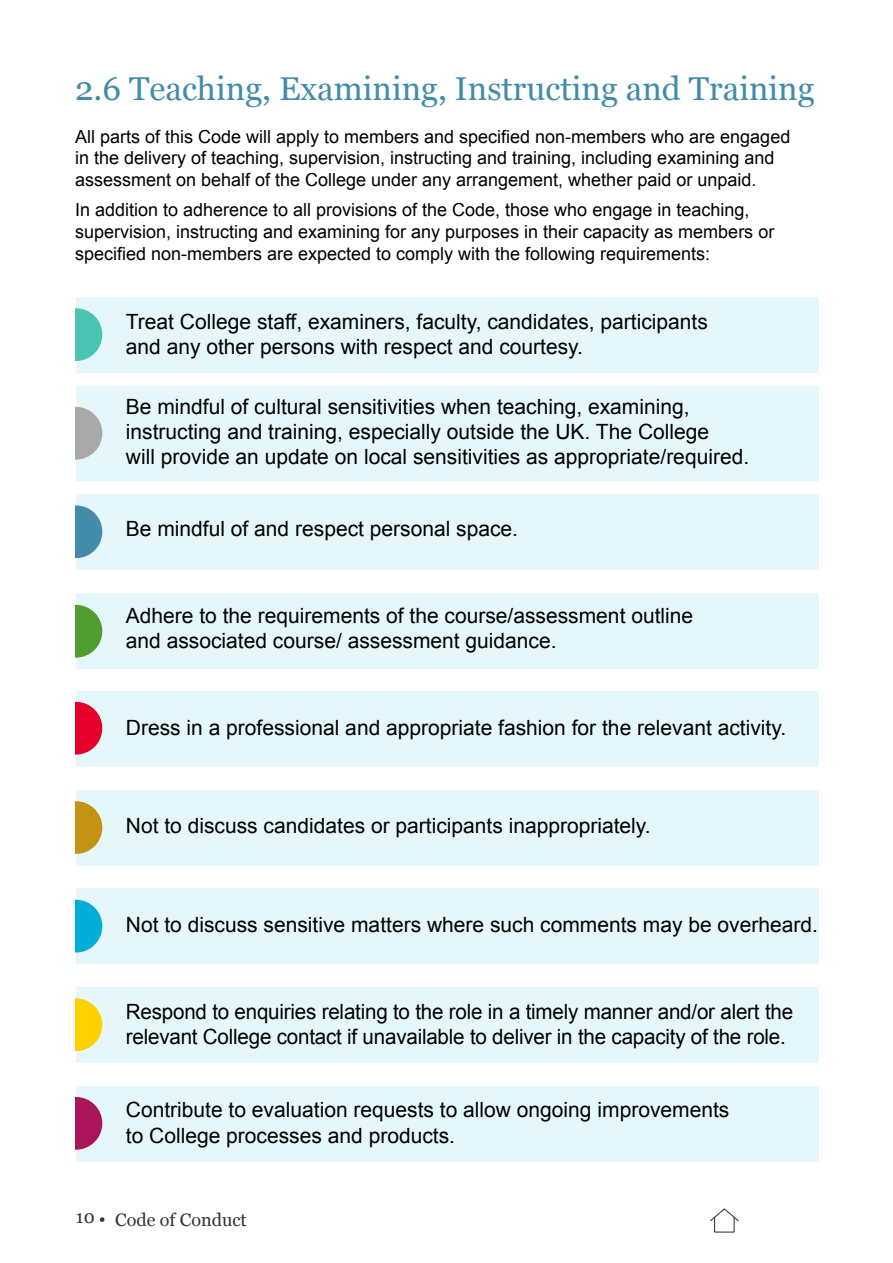
<style>
.page{position:relative;width:893px;height:1263px;background:#fff}
.page>*{position:absolute;margin:0;border:0;box-sizing:border-box;transform-origin:0 0}
.t1{font:33px "Georgia";color:#428caa}
.t2{font:21px/25.2px "Arial";color:#000}
.t3{font:18px/21.6px "Arial";color:#000}
.t4{font:18px "Georgia";color:#323232}
</style>
<div class="page">
<svg style="left:100px;top:1217px;width:4px;height:5px"></svg>
<svg style="left:710px;top:1208px;width:29px;height:14px"></svg>
<div style="left:76px;top:297px;width:742px;height:76px;background:#e6f7fb"></div>
<div style="left:76px;top:593px;width:742px;height:75px;background:#e6f7fb"></div>
<div style="left:76px;top:386px;width:742px;height:95px;background:#e6f7fb"></div>
<div style="left:76px;top:691px;width:742px;height:76px;background:#e6f7fb"></div>
<div style="left:76px;top:494px;width:742px;height:76px;background:#e6f7fb"></div>
<div style="left:76px;top:790px;width:742px;height:76px;background:#e6f7fb"></div>
<div style="left:76px;top:888px;width:742px;height:76px;background:#e6f7fb"></div>
<div style="left:76px;top:987px;width:742px;height:76px;background:#e6f7fb"></div>
<div style="left:76px;top:1086px;width:742px;height:75px;background:#e6f7fb"></div>
<svg style="left:76px;top:308px;width:26px;height:53px"></svg>
<svg style="left:76px;top:407px;width:26px;height:53px"></svg>
<svg style="left:76px;top:505px;width:26px;height:53px"></svg>
<svg style="left:76px;top:605px;width:26px;height:53px"></svg>
<svg style="left:76px;top:702px;width:26px;height:52px"></svg>
<svg style="left:76px;top:801px;width:26px;height:53px"></svg>
<svg style="left:76px;top:900px;width:26px;height:52px"></svg>
<svg style="left:76px;top:998px;width:26px;height:53px"></svg>
<svg style="left:76px;top:1097px;width:26px;height:53px"></svg>
<h1 class="t1" style="left:75px;top:64px;width:741px">2.6 Teaching, Examining, Instructing and Training</h1>
<p class="t3" style="left:75px;top:126px;width:717px">All parts of this Code will apply to members and specified non-members who are engaged in the delivery of teaching, supervision, instructing and training, including examining and assessment on behalf of the College under any arrangement, whether paid or unpaid.</p>
<p class="t3" style="left:75px;top:199px;width:701px">In addition to adherence to all provisions of the Code, those who engage in teaching, supervision, instructing and examining for any purposes in their capacity as members or specified non-members are expected to comply with the following requirements:</p>
<p class="t2" style="left:126px;top:309px;width:584px">Treat College staff, examiners, faculty, candidates, participants and any other persons with respect and courtesy.</p>
<p class="t2" style="left:126px;top:394px;width:625px">Be mindful of cultural sensitivities when teaching, examining, instructing and training, especially outside the UK. The College<br>will provide an update on local sensitivities as appropriate/required.</p>
<p class="t2" style="left:126px;top:516px;width:394px">Be mindful of and respect personal space.</p>
<p class="t2" style="left:126px;top:603px;width:569px">Adhere to the requirements of the course/assessment outline and associated course/ assessment guidance.</p>
<p class="t2" style="left:126px;top:715px;width:662px">Dress in a professional and appropriate fashion for the relevant activity.</p>
<p class="t2" style="left:126px;top:814px;width:526px">Not to discuss candidates or participants inappropriately.</p>
<p class="t2" style="left:126px;top:912px;width:694px">Not to discuss sensitive matters where such comments may be overheard.</p>
<p class="t2" style="left:126px;top:999px;width:669px">Respond to enquiries relating to the role in a timely manner and/or alert the relevant College contact if unavailable to deliver in the capacity of the role.</p>
<p class="t2" style="left:126px;top:1097px;width:605px">Contribute to evaluation requests to allow ongoing improvements to College processes and products.</p>
<p class="t4" style="left:76px;top:1206px;width:172px">10 Code of Conduct</p>
</div>
